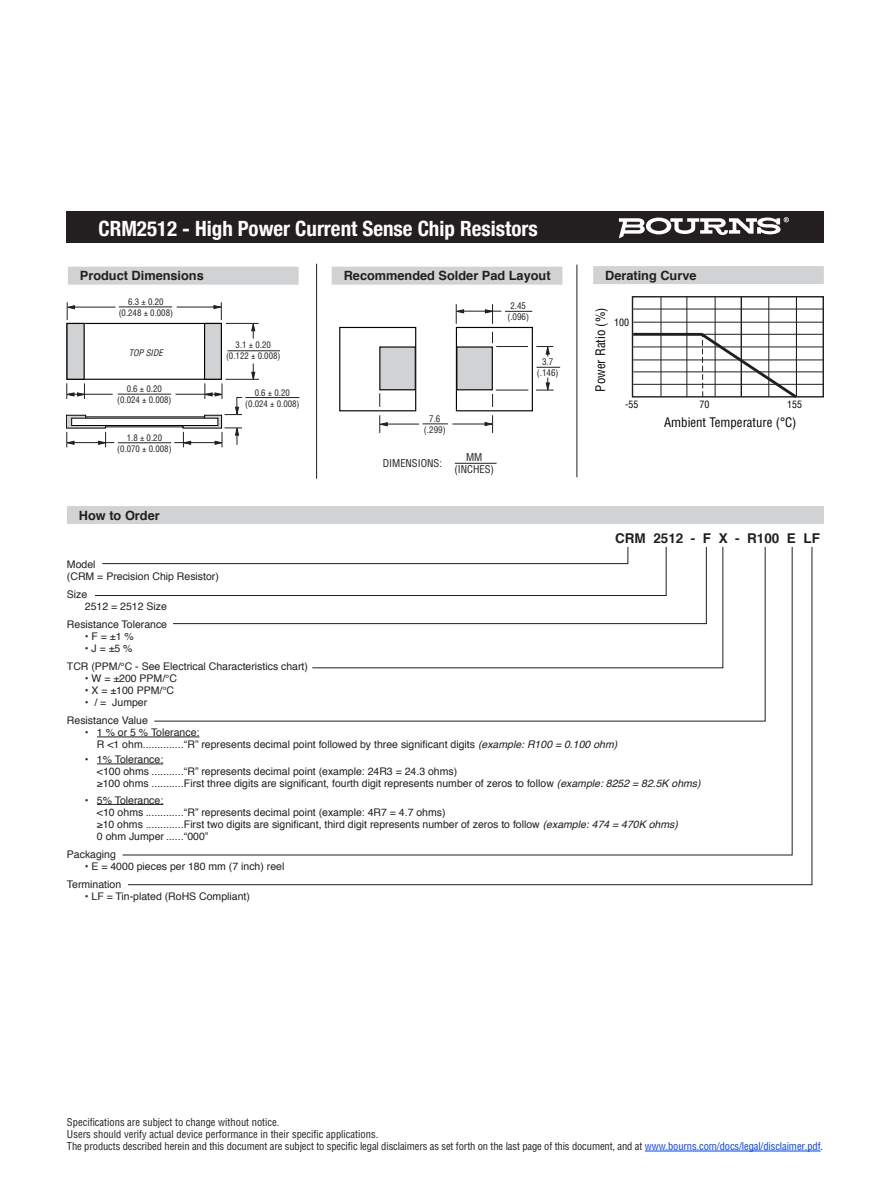
<style>
.page{position:relative;width:891px;height:1188px;background:#fff}
.page>*{position:absolute;margin:0;border:0;box-sizing:border-box;transform-origin:0 0}
.t1{font:700 condensed 21px "Helvetica Neue";color:#fff}
.t2{font:700 13.5px "Helvetica";color:#231f20}
.t3{font:condensed 12.9px "Helvetica";color:#040503}
.t4{font:700 12.75px "Helvetica";color:#231f20}
.t5{font:10.5px/12px "Helvetica";color:#231f20}
.t6{font:condensed 10.5px/12px "Helvetica";letter-spacing:-.01em;color:#231f20}
.t7{font:condensed 10.05px "Helvetica";color:#040503}
.t8{font:condensed 9px/11.2px "Helvetica";color:#231f20;text-align:center}
.t9{font:condensed 8.85px/11.1px "Helvetica";color:#231f20;text-align:center}
.t10{font:italic condensed 8.85px "Helvetica";color:#231f20}
.s1{font-style:italic}
.s2{color:#0042f4}
</style>
<div class="page">
<hr style="left:645px;top:1151px;width:176px;height:1px;background:#0042f4">
<div style="left:67px;top:212px;width:757px;height:31px;background:#231f20"></div>
<svg style="left:619px;top:217px;width:170px;height:21px"></svg>
<div style="left:67px;top:506px;width:757px;height:18px;background:#d1d2d4"></div>
<hr style="left:97px;top:737px;width:102px;height:1px;background:#231f20">
<hr style="left:97px;top:764px;width:66px;height:1px;background:#231f20">
<hr style="left:97px;top:804px;width:66px;height:1px;background:#231f20">
<svg style="left:127px;top:547px;width:686px;height:338px"></svg>
<div style="left:68px;top:267px;width:231px;height:18px;background:#d1d2d4"></div>
<div style="left:66px;top:323px;width:156px;height:57px;border:1px solid #040503"></div>
<div style="left:67px;top:323px;width:17px;height:56px;background:#d1d2d4"></div>
<div style="left:66px;top:323px;width:19px;height:57px;border:1px solid #040503"></div>
<div style="left:204px;top:323px;width:18px;height:57px;background:#d1d2d4;border:1px solid #040503"></div>
<svg style="left:213px;top:302px;width:9px;height:18px"></svg>
<hr style="left:73px;top:307px;width:42px;height:1px;background:#231f20">
<hr style="left:177px;top:307px;width:40px;height:1px;background:#231f20">
<svg style="left:66px;top:302px;width:9px;height:18px"></svg>
<hr style="left:226px;top:323px;width:33px;height:1px;background:#231f20">
<hr style="left:226px;top:379px;width:33px;height:1px;background:#231f20">
<svg style="left:251px;top:364px;width:4px;height:16px"></svg>
<svg style="left:251px;top:322px;width:4px;height:17px"></svg>
<svg style="left:66px;top:383px;width:177px;height:64px"></svg>
<hr style="left:174px;top:442px;width:45px;height:1px;background:#231f20">
<hr style="left:119px;top:307px;width:53px;height:1px;background:#231f20">
<hr style="left:227px;top:350px;width:53px;height:1px;background:#231f20">
<hr style="left:118px;top:394px;width:53px;height:1px;background:#231f20">
<hr style="left:245px;top:397px;width:54px;height:1px;background:#231f20">
<hr style="left:118px;top:442px;width:53px;height:1px;background:#231f20">
<hr style="left:455px;top:463px;width:42px;height:1px;background:#231f20">
<div style="left:332px;top:267px;width:230px;height:18px;background:#d1d2d4"></div>
<div style="left:339px;top:327px;width:77px;height:84px;border:1px solid #040503"></div>
<svg style="left:378px;top:304px;width:182px;height:129px"></svg>
<hr style="left:316px;top:264px;width:1px;height:215px;background:#231f20">
<div style="left:593px;top:266px;width:231px;height:18px;background:#d1d2d4"></div>
<div style="left:632px;top:296px;width:192px;height:102px;border:1px solid #231f20"></div>
<hr style="left:661px;top:297px;width:1px;height:100px;background:#231f20">
<hr style="left:687px;top:297px;width:1px;height:100px;background:#231f20">
<hr style="left:715px;top:297px;width:1px;height:100px;background:#231f20">
<hr style="left:741px;top:297px;width:1px;height:100px;background:#231f20">
<hr style="left:768px;top:297px;width:1px;height:100px;background:#231f20">
<hr style="left:633px;top:372px;width:190px;height:1px;background:#231f20">
<hr style="left:633px;top:360px;width:190px;height:1px;background:#231f20">
<hr style="left:633px;top:347px;width:190px;height:1px;background:#231f20">
<hr style="left:633px;top:334px;width:190px;height:1px;background:#231f20">
<hr style="left:633px;top:309px;width:190px;height:1px;background:#231f20">
<hr style="left:633px;top:322px;width:190px;height:1px;background:#231f20">
<hr style="left:633px;top:384px;width:190px;height:1px;background:#231f20">
<svg style="left:631px;top:331px;width:169px;height:67px"></svg>
<hr style="left:796px;top:297px;width:1px;height:100px;background:#231f20">
<hr style="left:577px;top:265px;width:1px;height:212px;background:#231f20">
<h1 class="t1" style="left:98px;top:211px;width:441px">CRM2512 - High Power Current Sense Chip Resistors</h1>
<p class="t4" style="left:80px;top:265px;width:125px">Product Dimensions</p>
<p class="t9" style="left:119px;top:296px;width:56px">6.3 ± 0.20 (0.248 ± 0.008)</p>
<p class="t10" style="left:129px;top:347px;width:36px">TOP SIDE</p>
<p class="t9" style="left:226px;top:339px;width:56px">3.1 ± 0.20 (0.122 ± 0.008)</p>
<p class="t9" style="left:117px;top:383px;width:56px">0.6 ± 0.20 (0.024 ± 0.008)</p>
<p class="t9" style="left:245px;top:387px;width:56px">0.6 ± 0.20 (0.024 ± 0.008)</p>
<p class="t9" style="left:117px;top:432px;width:56px">1.8 ± 0.20 (0.070 ± 0.008)</p>
<p class="t4" style="left:79px;top:505px;width:82px">How to Order</p>
<p class="t4" style="left:344px;top:265px;width:208px">Recommended Solder Pad Layout</p>
<p class="t8" style="left:507px;top:300px;width:23px">2.45 (.096)</p>
<p class="t8" style="left:537px;top:356px;width:23px">3.7 (.146)</p>
<p class="t8" style="left:424px;top:413px;width:23px;line-height:10.5px">7.6 (.299)</p>
<p class="t6" style="left:383px;top:456px;width:61px">DIMENSIONS:</p>
<p class="t6" style="left:454px;top:450px;width:41px;line-height:12.6px;text-align:center">MM (INCHES)</p>
<p class="t4" style="left:605px;top:265px;width:93px">Derating Curve</p>
<p class="t3" style="left:592px;top:392px;width:86px;rotate:-90deg">Power Ratio (%)</p>
<p class="t7" style="left:614px;top:316px;width:16px">100</p>
<p class="t7" style="left:625px;top:398px;width:15px">-55</p>
<p class="t7" style="left:699px;top:398px;width:11px">70</p>
<p class="t7" style="left:787px;top:398px;width:16px">155</p>
<p class="t3" style="left:664px;top:414px;width:134px">Ambient Temperature (°C)</p>
<p class="t2" style="left:615px;top:527px;width:206px">CRM 2512 - F X - R100 E LF</p>
<p class="t5" style="left:67px;top:559px;width:153px">Model<br>(CRM = Precision Chip Resistor)</p>
<p class="t5" style="left:85px;top:589px;width:84px;text-indent:-18px">Size<br>2512 = 2512 Size</p>
<p class="t5" style="left:67px;top:619px;width:102px">Resistance Tolerance</p>
<p class="t5" style="left:85px;top:631px;width:50px">• F = ±1 %</p>
<p class="t5" style="left:67px;top:640px;width:243px;line-height:18px;text-indent:18px">• J = ±5 %<br>TCR (PPM/°C - See Electrical Characteristics chart)</p>
<p class="t5" style="left:85px;top:673px;width:94px">• W = ±200 PPM/°C</p>
<p class="t5" style="left:85px;top:685px;width:91px">• X = ±100 PPM/°C</p>
<p class="t5" style="left:67px;top:694px;width:82px;line-height:18px;text-align:right">• / = Jumper<br>Resistance Value</p>
<p class="t5" style="left:97px;top:727px;width:522px;text-indent:-12px">• 1 % or 5 % Tolerance:<br>R &lt;1 ohm..............“R” represents decimal point followed by three significant digits <span class="s1">(example: R100 = 0.100 ohm)</span></p>
<p class="t5" style="left:97px;top:754px;width:605px;text-indent:-12px">• 1% Tolerance:<br>&lt;100 ohms ...........“R” represents decimal point (example: 24R3 = 24.3 ohms)<br>≥100 ohms ...........First three digits are significant, fourth digit represents number of zeros to follow <span class="s1">(example: 8252 = 82.5K ohms)</span></p>
<p class="t5" style="left:97px;top:794px;width:583px;text-indent:-12px">• 5% Tolerance:<br>&lt;10 ohms .............“R” represents decimal point (example: 4R7 = 4.7 ohms)<br>≥10 ohms .............First two digits are significant, third digit represents number of zeros to follow <span class="s1">(example: 474 = 470K ohms)<br></span>0 ohm Jumper ......“000”</p>
<p class="t5" style="left:67px;top:848px;width:51px">Packaging</p>
<p class="t5" style="left:67px;top:857px;width:219px;line-height:18px;text-indent:18px">• E = 4000 pieces per 180 mm (7 inch) reel<br>Termination</p>
<p class="t5" style="left:85px;top:890px;width:167px">• LF = Tin-plated (RoHS Compliant)</p>
<p class="t6" style="left:67px;top:1116px;width:758px">Specifications are subject to change without notice.<br>Users should verify actual device performance in their specific applications.<br>The products described herein and this document are subject to specific legal disclaimers as set forth on the last page of this document, and at <span class="s2">www.bourns.com/docs/legal/disclaimer.pdf</span>.</p>
</div>
